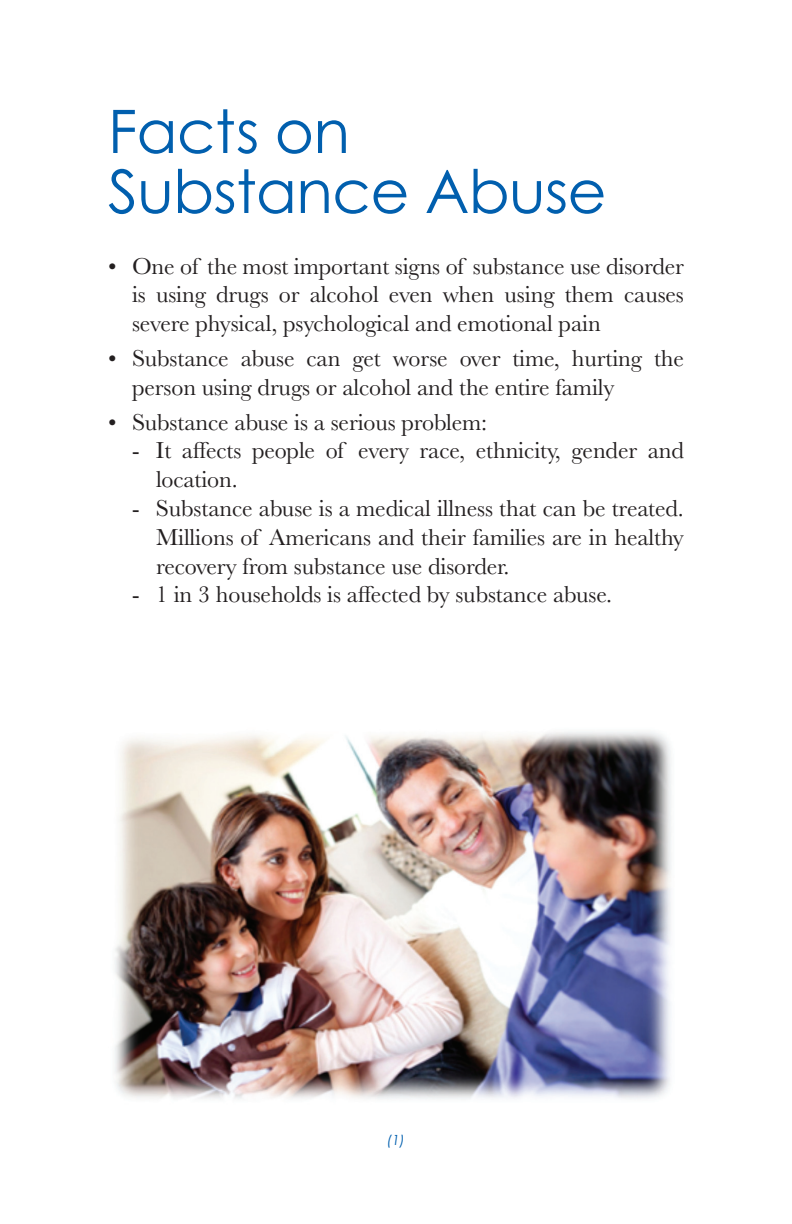
<style>
.page{position:relative;width:792px;height:1224px;background:#fff}
.page>*{position:absolute;margin:0;border:0;box-sizing:border-box;transform-origin:0 0}
.A-Head{font:60px "Century Gothic";letter-spacing:-.01em;color:#015fae}
.List_paragraph{font:24px/28.8px "Baskerville";letter-spacing:-.005em;color:#231f20;text-align:justify}
.List_paragraph2{font:24px/28.8px "Baskerville";letter-spacing:-.005em;color:#231f20}
.List_paragraph-2{font:italic 14px "Century Gothic";color:#015fae}
</style>
<div class="page">
<img style="left:114px;top:731px;width:557px;height:369px">
<p class="A-Head" style="left:108px;top:95px;width:244px">Facts on</p>
<p class="A-Head" style="left:108px;top:155px;width:500px">Substance Abuse</p>
<p class="List_paragraph" style="left:132px;top:252px;width:554px;text-indent:-24px">• One of the most important signs of substance use disorder is using drugs or alcohol even when using them causes severe physical, psychological and emotional pain</p>
<p class="List_paragraph" style="left:132px;top:344px;width:554px;text-indent:-24px">• Substance abuse can get worse over time, hurting the person using drugs or alcohol and the entire family</p>
<p class="List_paragraph" style="left:108px;top:408px;width:381px">• Substance abuse is a serious problem:</p>
<p class="List_paragraph2" style="left:156px;top:437px;width:530px;text-indent:-24px">- It affects people of every race, ethnicity, gender and location.</p>
<p class="List_paragraph2" style="left:156px;top:494px;width:529px;text-align:justify;text-indent:-24px">- Substance abuse is a medical illness that can be treated.<br>Millions of Americans and their families are in healthy recovery from substance use disorder.</p>
<p class="List_paragraph2" style="left:132px;top:581px;width:482px">- 1 in 3 households is affected by substance abuse.</p>
<p class="List_paragraph-2" style="left:387px;top:1131px;width:19px">(1)</p>
</div>
